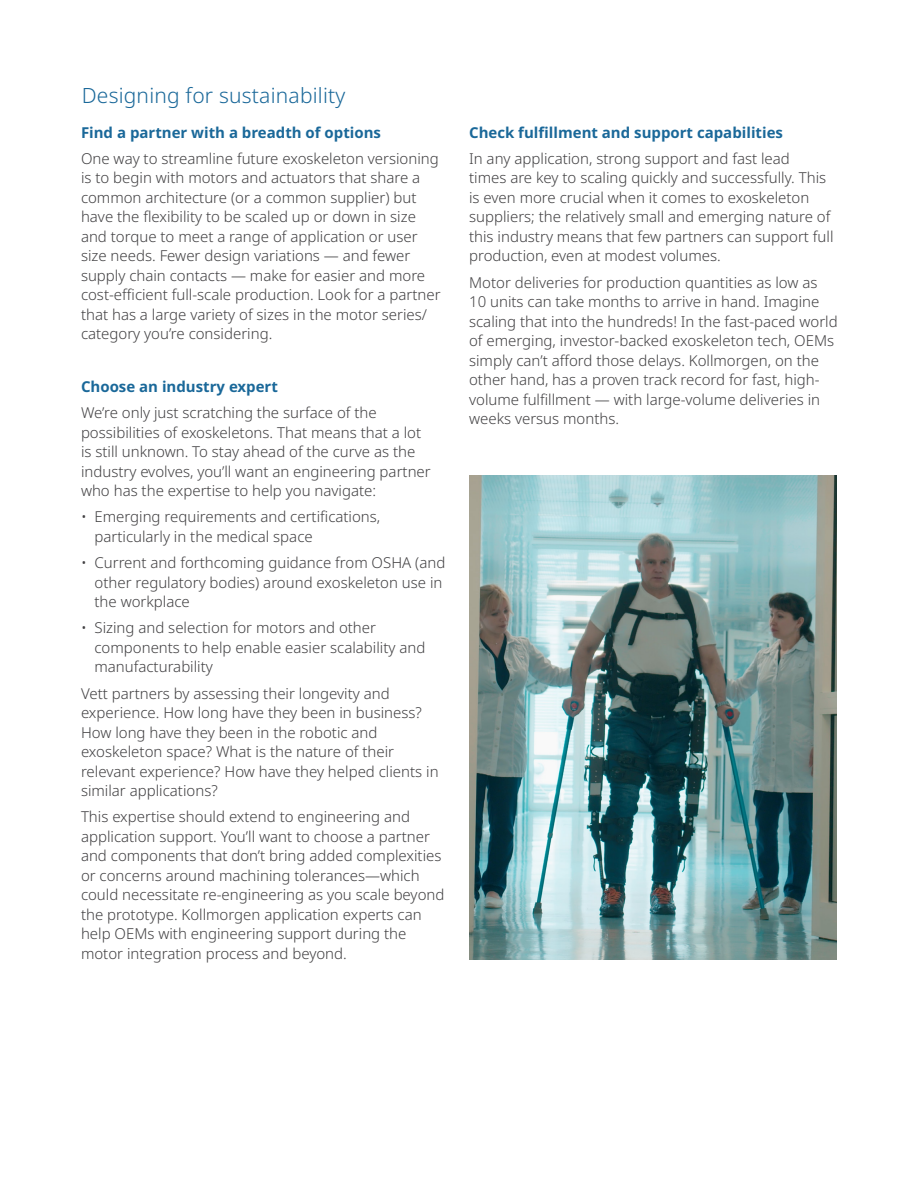
<style>
.page{position:relative;width:918px;height:1188px;background:#fff}
.page>*{position:absolute;margin:0;border:0;box-sizing:border-box;transform-origin:0 0}
.t1{font:300 21px "Noto Sans";letter-spacing:.01em;color:#1a6899}
.t2{font:300 15px/19.5px "Noto Sans";color:#414042}
.t3{font:700 15px "Noto Sans";color:#1a6899}
</style>
<div class="page">
<img style="left:469px;top:475px;width:368px;height:484px">
<h1 class="t1" style="left:82px;top:84px;width:265px">Designing for sustainability</h1>
<p class="t3" style="left:81px;top:124px;width:302px">Find a partner with a breadth of options</p>
<p class="t2" style="left:81px;top:149px;width:361px">One way to streamline future exoskeleton versioning is to begin with motors and actuators that share a common architecture (or a common supplier) but have the flexibility to be scaled up or down in size and torque to meet a range of application or user size needs. Fewer design variations — and fewer supply chain contacts — make for easier and more cost-efficient full-scale production. Look for a partner that has a large variety of sizes in the motor series/ category you’re considering.</p>
<p class="t3" style="left:81px;top:378px;width:198px">Choose an industry expert</p>
<p class="t2" style="left:81px;top:403px;width:351px">We’re only just scratching the surface of the possibilities of exoskeletons. That means that a lot is still unknown. To stay ahead of the curve as the industry evolves, you’ll want an engineering partner who has the expertise to help you navigate:</p>
<p class="t2" style="left:94px;top:507px;width:287px;text-indent:-14px">• Emerging requirements and certifications, particularly in the medical space</p>
<p class="t2" style="left:94px;top:553px;width:352px;text-indent:-14px">• Current and forthcoming guidance from OSHA (and other regulatory bodies) around exoskeleton use in the workplace</p>
<p class="t2" style="left:94px;top:618px;width:332px;text-indent:-14px">• Sizing and selection for motors and other components to help enable easier scalability and manufacturability</p>
<p class="t2" style="left:81px;top:684px;width:359px">Vett partners by assessing their longevity and experience. How long have they been in business?<br>How long have they been in the robotic and exoskeleton space? What is the nature of their relevant experience? How have they helped clients in similar applications?</p>
<p class="t2" style="left:81px;top:807px;width:365px">This expertise should extend to engineering and application support. You’ll want to choose a partner and components that don’t bring added complexities or concerns around machining tolerances—which could necessitate re-engineering as you scale beyond the prototype. Kollmorgen application experts can help OEMs with engineering support during the motor integration process and beyond.</p>
<p class="t3" style="left:469px;top:124px;width:315px">Check fulfillment and support capabilities</p>
<p class="t2" style="left:469px;top:149px;width:366px">In any application, strong support and fast lead<br>times are key to scaling quickly and successfully. This is even more crucial when it comes to exoskeleton suppliers; the relatively small and emerging nature of this industry means that few partners can support full production, even at modest volumes.</p>
<p class="t2" style="left:469px;top:273px;width:370px">Motor deliveries for production quantities as low as 10 units can take months to arrive in hand. Imagine scaling that into the hundreds! In the fast-paced world of emerging, investor-backed exoskeleton tech, OEMs simply can’t afford those delays. Kollmorgen, on the other hand, has a proven track record for fast, high&shy;volume fulfillment — with large-volume deliveries in weeks versus months.</p>
</div>
